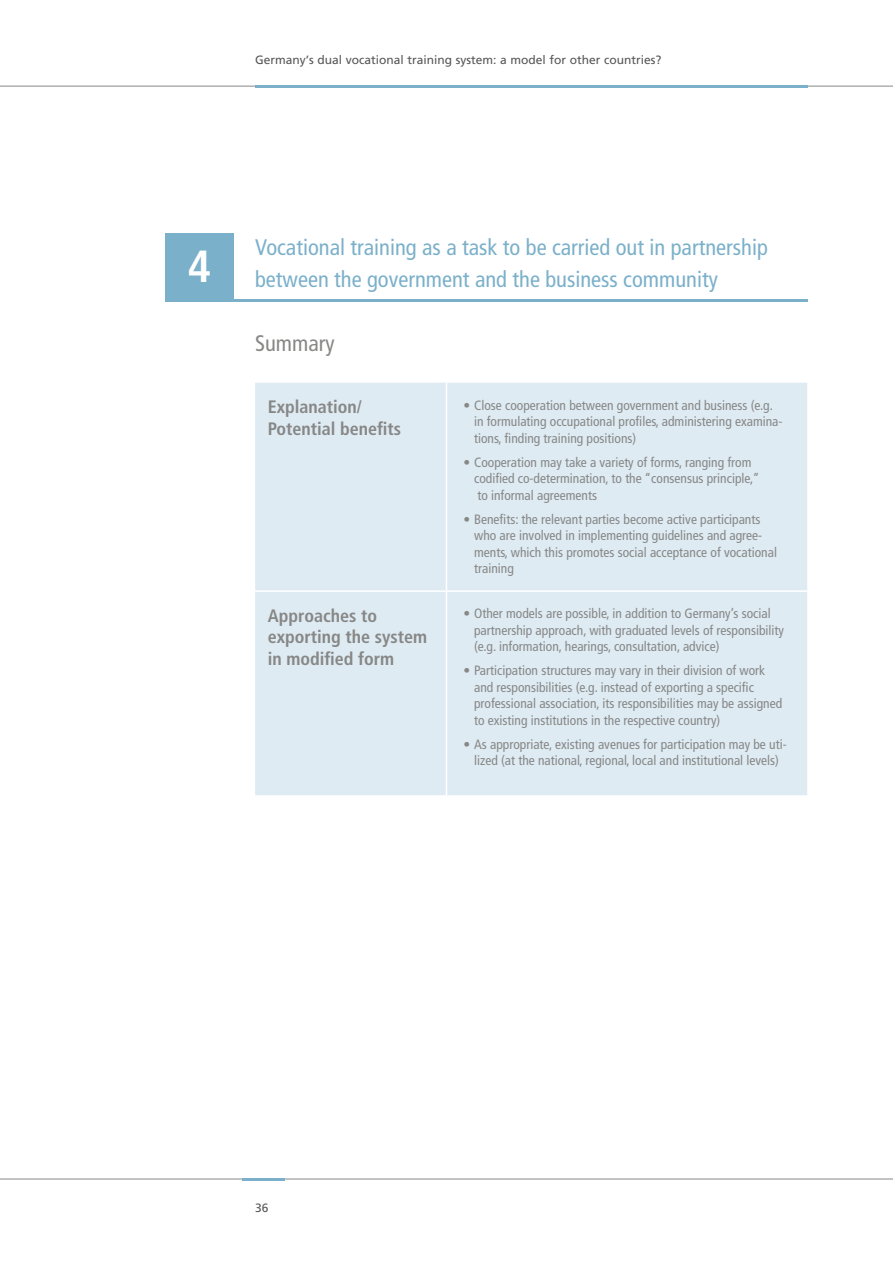
<style>
.page{position:relative;width:893px;height:1263px;background:#fff}
.page>*{position:absolute;margin:0;border:0;box-sizing:border-box;transform-origin:0 0}
.t1{font:700 condensed 45px "Frutiger LT Com";color:#fff}
.t2{font:condensed 22.5px/32px "Frutiger LT Com";color:#7bb0ca}
.t3{font:condensed 22.5px "Frutiger LT Com";color:#878786}
.t4{font:700 condensed 18px/21.6px "Frutiger LT Com";color:#878786}
.t5{font:condensed 13.5px/16.5px "Frutiger LT Com";color:#878786}
.t6{font:12px "Frutiger LT Com";color:#565656}
</style>
<div class="page">
<hr style="left:0;top:1178px;width:893px;height:1px;background:#878786">
<hr style="left:0;top:86px;width:893px;height:1px;background:#878786">
<hr style="left:242px;top:1178px;width:43px;height:2px;background:#7bb0ca">
<hr style="left:255px;top:85px;width:553px;height:2px;background:#7bb0ca">
<div style="left:255px;top:383px;width:552px;height:412px;background:#deebf3"></div>
<hr style="left:255px;top:590px;width:191px;height:2px;background:#fff">
<hr style="left:446px;top:590px;width:363px;height:2px;background:#fff">
<hr style="left:446px;top:383px;width:1px;height:207px;background:#fff">
<hr style="left:446px;top:592px;width:1px;height:203px;background:#fff">
<div style="left:166px;top:234px;width:68px;height:68px;background:#7bb0ca"></div>
<hr style="left:168px;top:300px;width:640px;height:2px;background:#7bb0ca">
<p class="t6" style="left:255px;top:53px;width:408px">Germany’s dual vocational training system: a model for other countries?</p>
<h1 class="t1" style="left:188px;top:240px;width:25px">4</h1>
<h2 class="t2" style="left:255px;top:232px;width:514px">Vocational training as a task to be carried out in partnership between the government and the business community</h2>
<h2 class="t3" style="left:255px;top:330px;width:81px">Summary</h2>
<h3 class="t4" style="left:268px;top:396px;width:135px">Explanation/<br>Potential benefits</h3>
<p class="t5" style="left:474px;top:397px;width:310px;text-indent:-11px">• Close cooperation between government and business (e.g. in formulating occupational profiles, administering examina&shy;tions, finding training positions)</p>
<p class="t5" style="left:474px;top:454px;width:287px;text-indent:-11px">• Cooperation may take a variety of forms, ranging from codified co-determination, to the “consensus principle,” to informal agreements</p>
<p class="t5" style="left:474px;top:511px;width:304px;text-indent:-11px">• Benefits: the relevant parties become active participants who are involved in implementing guidelines and agree&shy;ments, which this promotes social acceptance of vocational training</p>
<h3 class="t4" style="left:268px;top:605px;width:161px">Approaches to exporting the system in modified form</h3>
<p class="t5" style="left:474px;top:605px;width:311px;text-indent:-11px">• Other models are possible, in addition to Germany’s social partnership approach, with graduated levels of responsibility (e.g. information, hearings, consultation, advice)</p>
<p class="t5" style="left:474px;top:662px;width:310px;text-indent:-11px">• Participation structures may vary in their division of work and responsibilities (e.g. instead of exporting a specific professional association, its responsibilities may be assigned to existing institutions in the respective country)</p>
<p class="t5" style="left:463px;top:736px;width:325px;text-align:center">• As appropriate, existing avenues for participation may be uti&shy;lized (at the national, regional, local and institutional levels)</p>
<p class="t6" style="left:255px;top:1201px;width:15px">36</p>
</div>
